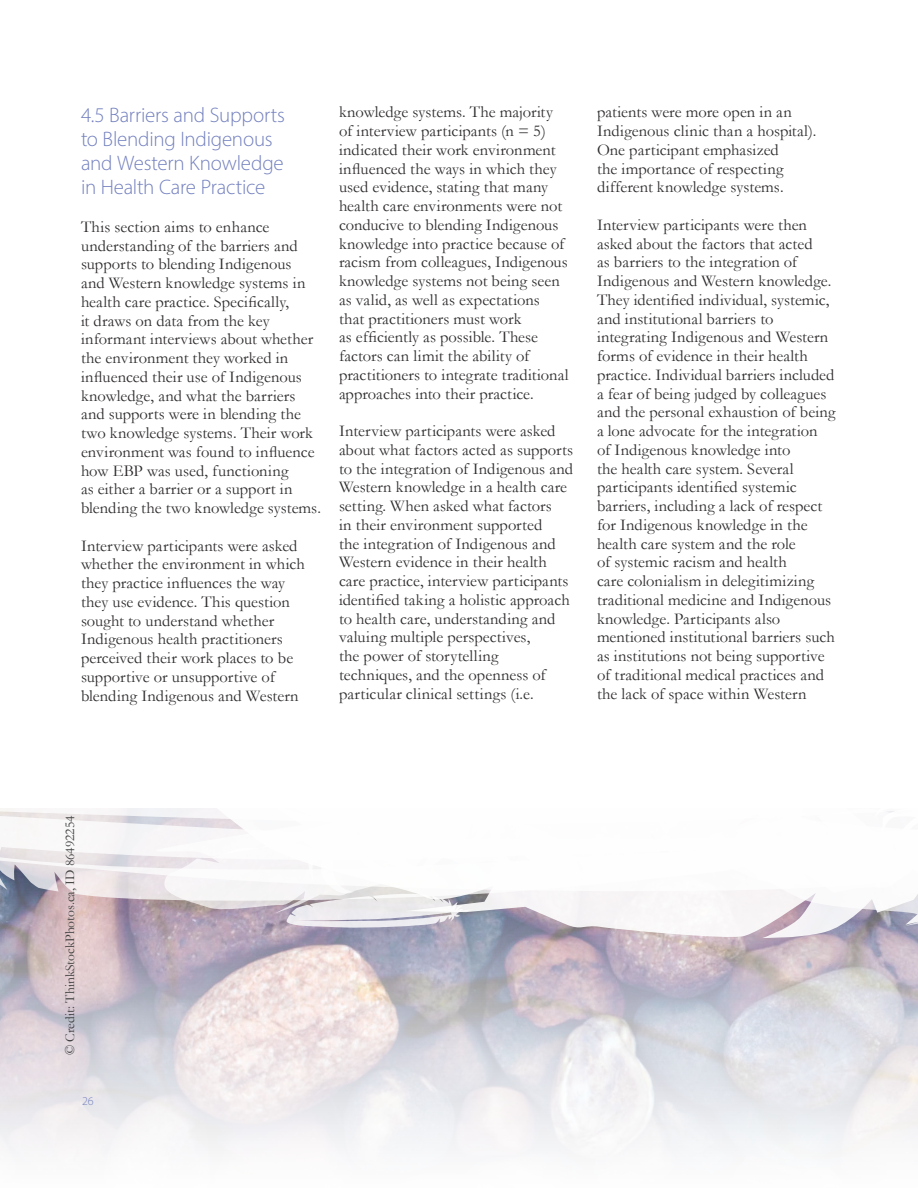
<style>
.page{position:relative;width:918px;height:1188px;background:#fff}
.page>*{position:absolute;margin:0;border:0;box-sizing:border-box;transform-origin:0 0}
.t1{font:300 21px/24px "Myriad Pro";letter-spacing:-.01em;color:#7481bf}
.t2{font:16.5px/18.8px "Garamond";letter-spacing:.005em;color:#2e2b2c}
.t3{font:13.5px "Garamond";color:#3e3e3f}
.t4{font:300 12px "Myriad Pro";color:#7481bf}
</style>
<div class="page">
<svg style="left:0;top:904px;width:918px;height:247px"></svg>
<svg style="left:0;top:808px;width:164px;height:96px"></svg>
<svg style="left:167px;top:891px;width:751px;height:49px"></svg>
<svg style="left:728px;top:811px;width:190px;height:125px"></svg>
<svg style="left:164px;top:808px;width:418px;height:105px"></svg>
<svg style="left:287px;top:894px;width:187px;height:34px"></svg>
<p class="t1" style="left:81px;top:103px;width:206px">4.5 Barriers and Supports to Blending Indigenous and Western Knowledge in Health Care Practice</p>
<p class="t2" style="left:81px;top:217px;width:242px">This section aims to enhance understanding of the barriers and supports to blending Indigenous<br>and Western knowledge systems in health care practice. Specifically,<br>it draws on data from the key informant interviews about whether the environment they worked in influenced their use of Indigenous knowledge, and what the barriers and supports were in blending the two knowledge systems. Their work environment was found to influence how EBP was used, functioning<br>as either a barrier or a support in blending the two knowledge systems.</p>
<p class="t2" style="left:81px;top:536px;width:225px">Interview participants were asked whether the environment in which they practice influences the way they use evidence. This question sought to understand whether<br>Indigenous health practitioners perceived their work places to be supportive or unsupportive of blending Indigenous and Western</p>
<p class="t2" style="left:339px;top:102px;width:231px">knowledge systems. The majority of interview participants (n = 5) indicated their work environment influenced the ways in which they used evidence, stating that many health care environments were not conducive to blending Indigenous knowledge into practice because of racism from colleagues, Indigenous knowledge systems not being seen as valid, as well as expectations that practitioners must work<br>as efficiently as possible. These factors can limit the ability of practitioners to integrate traditional approaches into their practice.</p>
<p class="t2" style="left:339px;top:421px;width:236px">Interview participants were asked about what factors acted as supports to the integration of Indigenous and Western knowledge in a health care setting. When asked what factors<br>in their environment supported<br>the integration of Indigenous and Western evidence in their health care practice, interview participants identified taking a holistic approach to health care, understanding and valuing multiple perspectives,<br>the power of storytelling techniques, and the openness of particular clinical settings (i.e.</p>
<p class="t2" style="left:597px;top:102px;width:221px">patients were more open in an<br>Indigenous clinic than a hospital).<br>One participant emphasized<br>the importance of respecting different knowledge systems.</p>
<p class="t2" style="left:597px;top:215px;width:240px">Interview participants were then asked about the factors that acted<br>as barriers to the integration of Indigenous and Western knowledge.<br>They identified individual, systemic, and institutional barriers to integrating Indigenous and Western forms of evidence in their health practice. Individual barriers included a fear of being judged by colleagues and the personal exhaustion of being a lone advocate for the integration<br>of Indigenous knowledge into<br>the health care system. Several participants identified systemic barriers, including a lack of respect for Indigenous knowledge in the health care system and the role<br>of systemic racism and health<br>care colonialism in delegitimizing traditional medicine and Indigenous knowledge. Participants also mentioned institutional barriers such as institutions not being supportive of traditional medical practices and the lack of space within Western</p>
<p class="t3" style="left:61px;top:1055px;width:241px;rotate:-90deg">© Credit: ThinkStockPhotos.ca, ID 86492254</p>
<p class="t4" style="left:82px;top:1094px;width:13px">26</p>
</div>
